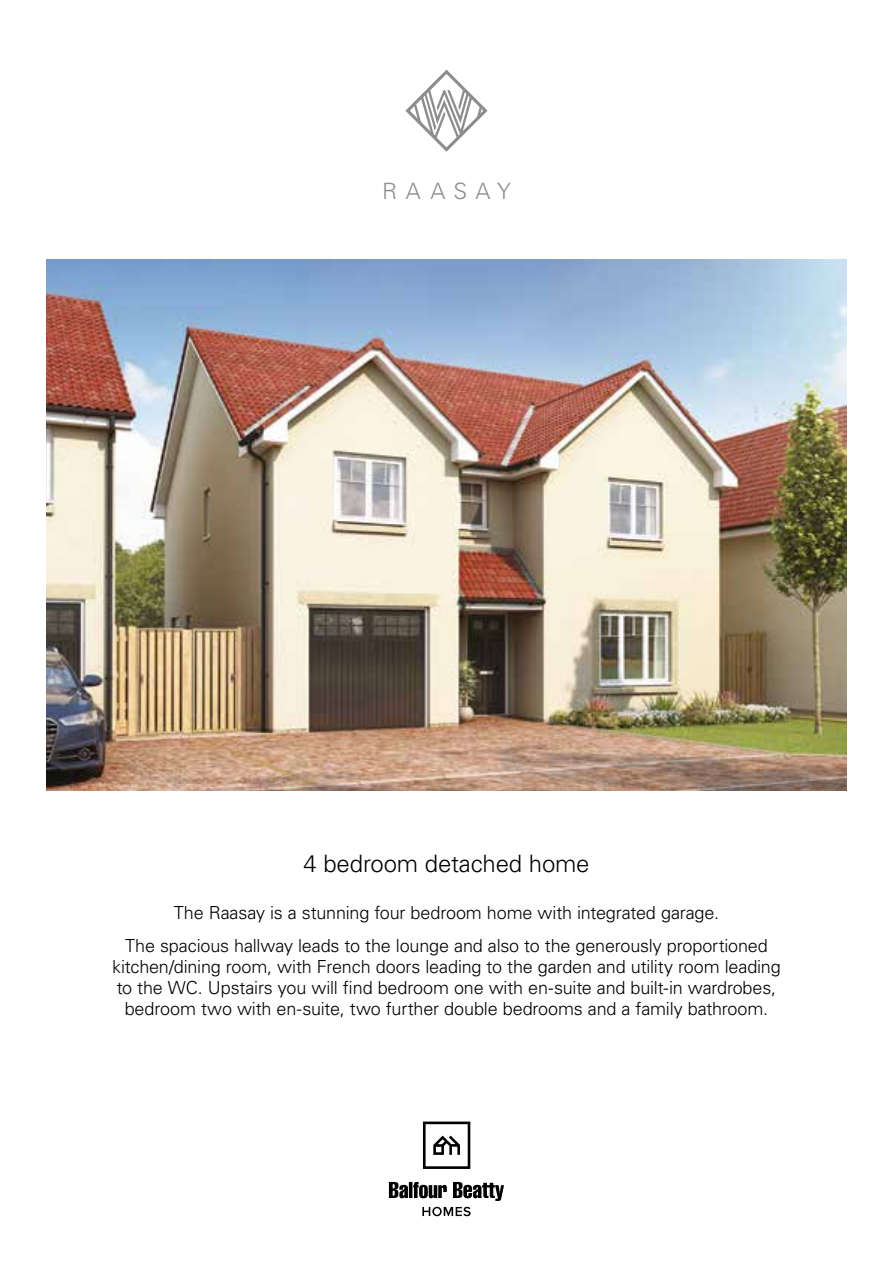
<style>
.page{position:relative;width:893px;height:1263px;background:#fff}
.page>*{position:absolute;margin:0;border:0;box-sizing:border-box;transform-origin:0 0}
.t1{font:300 24px "Univers LT Std";letter-spacing:-.01em;color:#000}
.t2{font:300 22.5px "Univers LT Std";letter-spacing:.365em;color:#8b8d8e}
.t3{font:300 18px/21px "Univers LT Std";letter-spacing:-.01em;color:#000;text-align:center}
</style>
<div class="page">
<img style="left:47px;top:259px;width:799px;height:532px">
<svg style="left:389px;top:1182px;width:115px;height:19px"></svg>
<svg style="left:423px;top:1121px;width:47px;height:48px"></svg>
<svg style="left:422px;top:1207px;width:49px;height:9px"></svg>
<svg style="left:405px;top:69px;width:83px;height:83px"></svg>
<p class="t2" style="left:382px;top:178px;width:130px">RAASAY</p>
<h1 class="t1" style="left:303px;top:849px;width:288px">4 bedroom detached home</h1>
<p class="t3" style="left:125px;top:895px;width:644px;line-height:33.8px">The Raasay is a stunning four bedroom home with integrated garage.<br>The spacious hallway leads to the lounge and also to the generously proportioned</p>
<p class="t3" style="left:112px;top:956px;width:670px">kitchen/dining room, with French doors leading to the garden and utility room leading to the WC. Upstairs you will find bedroom one with en-suite and built-in wardrobes, bedroom two with en-suite, two further double bedrooms and a family bathroom.</p>
</div>
